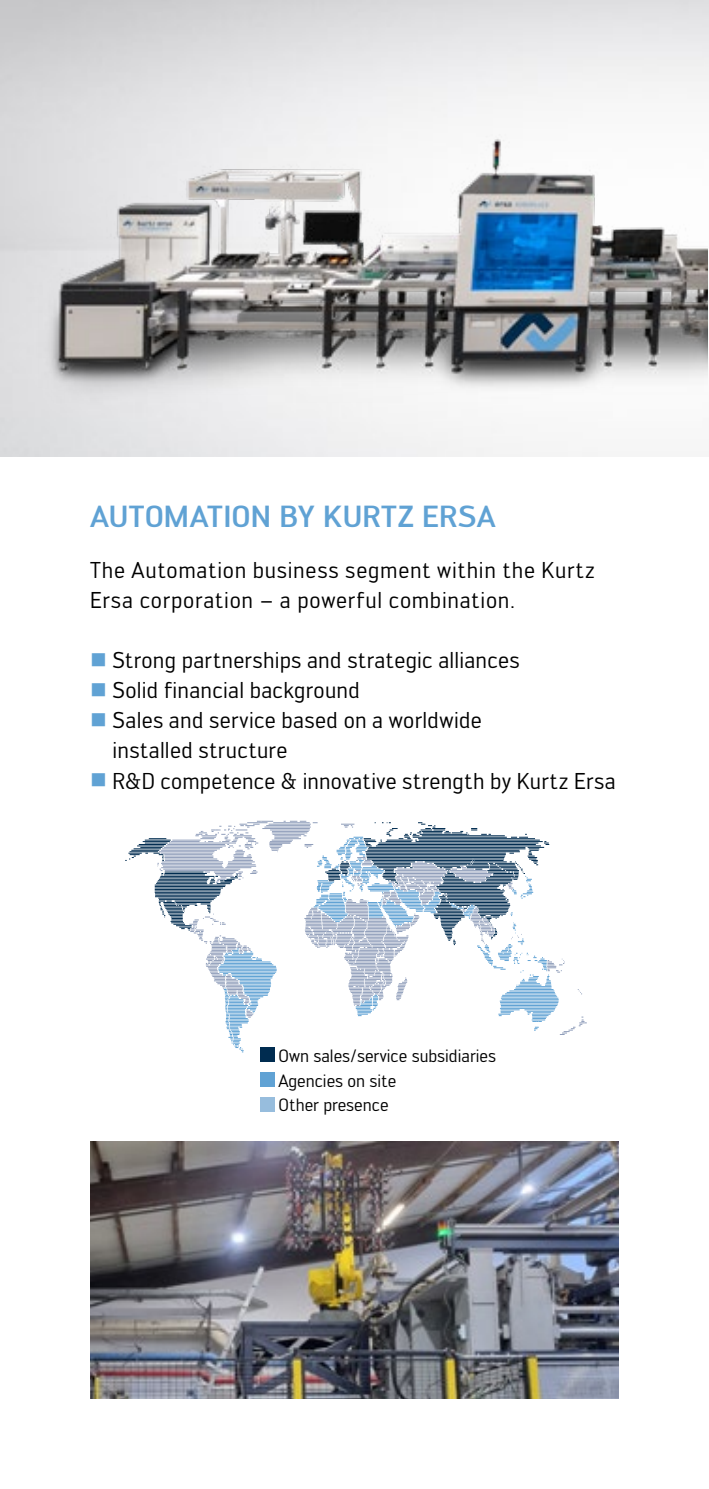
<style>
.page{position:relative;width:709px;height:1489px;background:#fff}
.page>*{position:absolute;margin:0;border:0;box-sizing:border-box;transform-origin:0 0}
.t1{font:500 30px "Engel";letter-spacing:.005em;color:#60a2d4}
.t2{font:22.5px/30px "Engel";letter-spacing:.015em;color:#000}
.t3{font:17.5px/24.8px "Engel";color:#000}
.s1{color:#60a2d4}
</style>
<div class="page">
<img style="left:0;top:0;width:709px;height:456px">
<svg style="left:125px;top:820px;width:462px;height:232px"></svg>
<img style="left:90px;top:1141px;width:529px;height:257px">
<img style="left:0;top:120px;width:707px;height:293px">
<div style="left:260px;top:1047px;width:14px;height:14px;background:#002c50"></div>
<div style="left:260px;top:1072px;width:14px;height:14px;background:#60a2d4"></div>
<div style="left:260px;top:1097px;width:14px;height:14px;background:#97bddd"></div>
<h1 class="t1" style="left:90px;top:499px;width:407px">AUTOMATION BY KURTZ ERSA</h1>
<p class="t2" style="left:90px;top:555px;width:506px">The Automation business segment within the Kurtz<br>Ersa corporation – a powerful combination.</p>
<p class="t2" style="left:90px;top:645px;width:431px"><span class="s1">■</span> Strong partnerships and strategic alliances</p>
<p class="t2" style="left:90px;top:675px;width:271px"><span class="s1">■</span> Solid financial background</p>
<p class="t2" style="left:112px;top:705px;width:371px;text-indent:-22px"><span class="s1">■</span> Sales and service based on a worldwide installed structure</p>
<p class="t2" style="left:90px;top:765px;width:527px"><span class="s1">■</span> R&amp;D competence &amp; innovative strength by Kurtz Ersa</p>
<p class="t3" style="left:278px;top:1043px;width:219px">Own sales/service subsidiaries<br>Agencies on site<br>Other presence</p>
</div>
